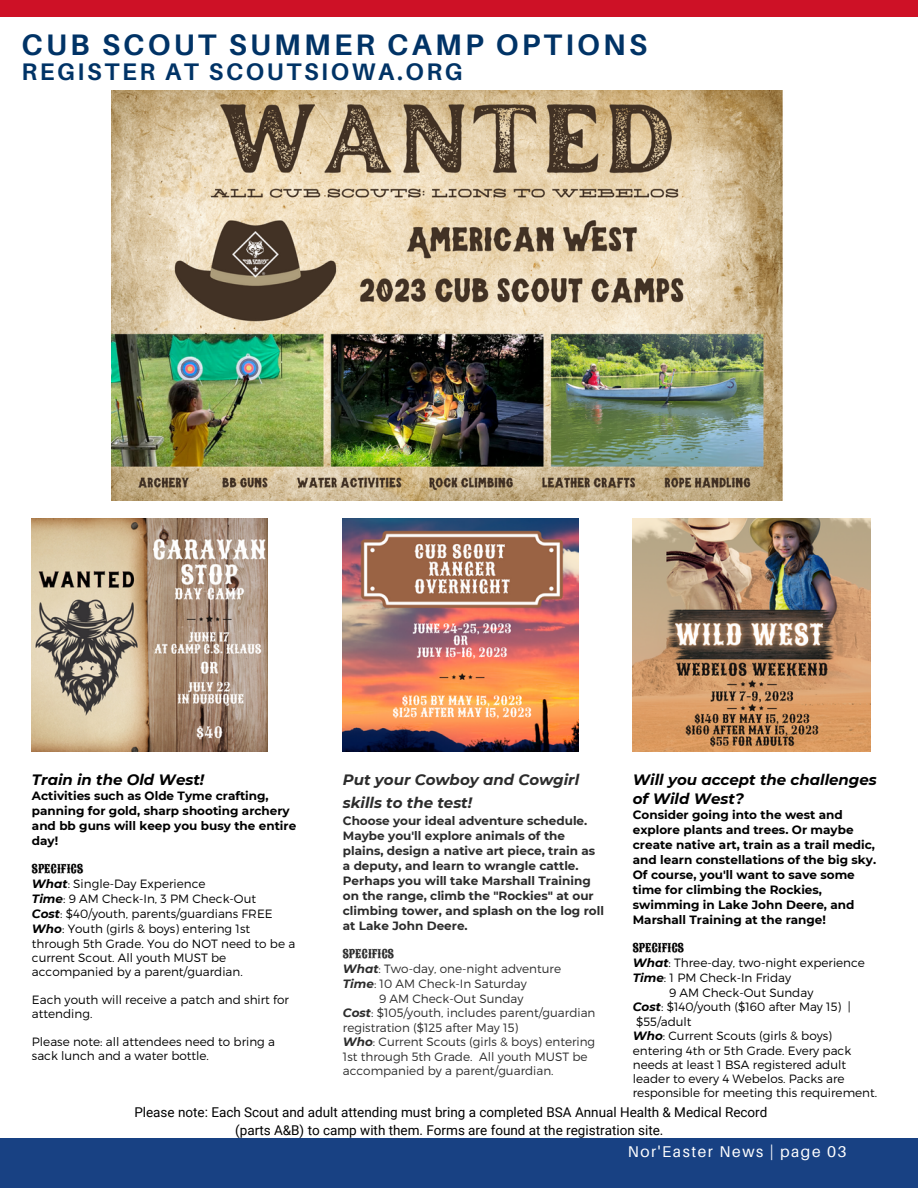
<style>
.page{position:relative;width:918px;height:1188px;background:#fff}
.page>*{position:absolute;margin:0;border:0;box-sizing:border-box;transform-origin:0 0}
.t1{font:700 29.7px "Aileron";letter-spacing:.11em;color:#036}
.t2{font:700 24px "Aileron";letter-spacing:.11em;color:#036}
.t3{font:15.6px "Aileron";letter-spacing:.1em;color:#fff}
.t4{font:italic 700 15px/19px "Montserrat";color:#000}
.t5{font:italic 700 15px/23px "Montserrat";color:#2c2c2c}
.t6{font:13.5px/18px "Roboto";color:#000;text-align:center}
.t7{font:300 12px/14.7px "Montserrat";color:#000}
.t8{font:700 12px/15px "Montserrat";color:#000}
.t9{font:700 12px/15px "Montserrat";color:#2c2c2c}
.t10{font:300 12px "Montserrat";color:#2c2c2c}
.t11{font:12px "Sancreek";color:#000}
.t12{font:12px "Sancreek";color:#2c2c2c}
.s1{font-weight:700;font-style:italic}
</style>
<div class="page">
<div style="left:0;top:1139px;width:918px;height:49px;background:#184183"></div>
<div style="left:0;top:0;width:918px;height:17px;background:#ce1126"></div>
<img style="left:112px;top:91px;width:671px;height:410px">
<img style="left:32px;top:519px;width:235px;height:233px">
<img style="left:343px;top:519px;width:235px;height:233px">
<img style="left:633px;top:519px;width:237px;height:233px">
<h1 class="t1" style="left:22px;top:26px;width:627px">CUB SCOUT SUMMER CAMP OPTIONS</h1>
<h2 class="t2" style="left:22px;top:57px;width:443px">REGISTER AT SCOUTSIOWA.ORG</h2>
<p class="t5" style="left:343px;top:768px;width:238px">Put your Cowboy and Cowgirl skills to the test!</p>
<p class="t9" style="left:343px;top:813px;width:263px">Choose your ideal adventure schedule.<br>Maybe you'll explore animals of the plains, design a native art piece, train as a deputy, and learn to wrangle cattle.<br>Perhaps you will take Marshall Training on the range, climb the "Rockies" at our climbing tower, and splash on the log roll at Lake John Deere.</p>
<p class="t12" style="left:343px;top:946px;width:53px">SPECIFICS</p>
<p class="t10" style="left:343px;top:961px;width:220px"><span class="s1">What</span>: Two-day, one-night adventure</p>
<p class="t10" style="left:343px;top:976px;width:185px"><span class="s1">Time</span>: 10 AM Check-In Saturday</p>
<p class="t10" style="left:379px;top:991px;width:146px">9 AM Check-Out Sunday</p>
<p class="t10" style="left:343px;top:1005px;width:254px"><span class="s1">Cost</span>: $105/youth, includes parent/guardian</p>
<p class="t10" style="left:343px;top:1020px;width:177px">registration ($125 after May 15)</p>
<p class="t10" style="left:343px;top:1034px;width:254px"><span class="s1">Who</span>: Current Scouts (girls &amp; boys) entering</p>
<p class="t10" style="left:343px;top:1049px;width:246px">1st through 5th Grade. All youth MUST be</p>
<p class="t10" style="left:343px;top:1063px;width:212px">accompanied by a parent/guardian.</p>
<p class="t4" style="left:633px;top:770px;width:246px">Will you accept the challenges of Wild West?</p>
<p class="t8" style="left:633px;top:807px;width:245px">Consider going into the west and explore plants and trees. Or maybe create native art, train as a trail medic, and learn constellations of the big sky.<br>Of course, you'll want to save some time for climbing the Rockies, swimming in Lake John Deere, and Marshall Training at the range!</p>
<p class="t11" style="left:633px;top:940px;width:53px">SPECIFICS</p>
<p class="t7" style="left:633px;top:955px;width:234px"><span class="s1">What</span>: Three-day, two-night experience</p>
<p class="t7" style="left:633px;top:970px;width:160px"><span class="s1">Time</span>: 1 PM Check-In Friday</p>
<p class="t7" style="left:669px;top:985px;width:146px">9 AM Check-Out Sunday</p>
<p class="t7" style="left:633px;top:999px;width:220px"><span class="s1">Cost</span>: $140/youth ($160 after May 15) |</p>
<p class="t7" style="left:636px;top:1014px;width:57px">$55/adult</p>
<p class="t7" style="left:633px;top:1028px;width:201px"><span class="s1">Who</span>: Current Scouts (girls &amp; boys)</p>
<p class="t7" style="left:633px;top:1043px;width:220px">entering 4th or 5th Grade. Every pack</p>
<p class="t7" style="left:633px;top:1057px;width:215px">needs at least 1 BSA registered adult</p>
<p class="t7" style="left:633px;top:1071px;width:213px">leader to every 4 Webelos. Packs are</p>
<p class="t7" style="left:633px;top:1085px;width:246px">responsible for meeting this requirement.</p>
<p class="t6" style="left:134px;top:1104px;width:635px">Please note: Each Scout and adult attending must bring a completed BSA Annual Health &amp; Medical Record (parts A&amp;B) to camp with them. Forms are found at the registration site.</p>
<p class="t4" style="left:32px;top:770px;width:174px">Train in the Old West!</p>
<p class="t8" style="left:32px;top:788px;width:266px">Activities such as Olde Tyme crafting, panning for gold, sharp shooting archery and bb guns will keep you busy the entire day!</p>
<p class="t11" style="left:32px;top:861px;width:53px">SPECIFICS</p>
<p class="t7" style="left:32px;top:876px;width:265px"><span class="s1">What</span>: Single-Day Experience<br><span class="s1">Time</span>: 9 AM Check-In, 3 PM Check-Out<br><span class="s1">Cost</span>: $40/youth, parents/guardians FREE <span class="s1">Who</span>: Youth (girls &amp; boys) entering 1st through 5th Grade. You do NOT need to be a current Scout. All youth MUST be accompanied by a parent/guardian.</p>
<p class="t7" style="left:32px;top:992px;width:259px;line-height:14px">Each youth will receive a patch and shirt for attending.</p>
<p class="t7" style="left:32px;top:1034px;width:245px;line-height:14px">Please note: all attendees need to bring a sack lunch and a water bottle.</p>
<h3 class="t3" style="left:628px;top:1142px;width:220px">Nor'Easter News | page 03</h3>
</div>
